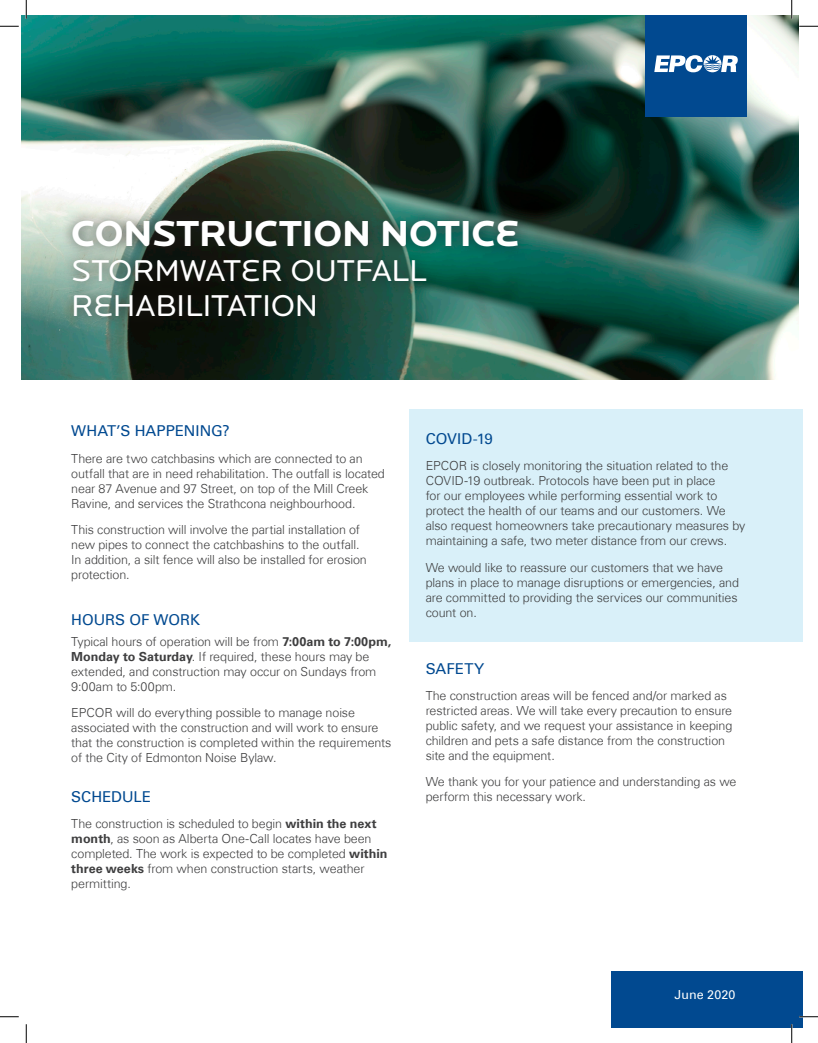
<style>
.page{position:relative;width:818px;height:1043px;background:#fff}
.page>*{position:absolute;margin:0;border:0;box-sizing:border-box;transform-origin:0 0}
.sub_title{font:700 37.5px "Locator Display";letter-spacing:-.015em;color:#fff}
.sub_title-2{font:31.25px/35px "Locator Display";letter-spacing:-.01em;color:#fff}
.body{font:15px "Univers Com 55 Roman";color:#014990}
.body_title{font:15px "Univers Com 55 Roman";color:#014990}
.body-2{font:300 12.5px/15px "Univers Com 45";letter-spacing:-.01em;color:#3e3e3f}
.body-3{font:12.5px "Univers Com 55 Roman";letter-spacing:.01em;color:#fff}
.s1{font-family:"Univers Com 65";font-weight:700}
</style>
<div class="page">
<div style="left:408px;top:409px;width:394px;height:232px;background:#d9f0f9"></div>
<img style="left:21px;top:15px;width:777px;height:364px">
<div style="left:61px;top:208px;width:468px;height:121px;background:#231f20;opacity:.75"></div>
<div style="left:611px;top:971px;width:191px;height:57px;background:#014990"></div>
<div style="left:645px;top:15px;width:101px;height:101px;background:#014990"></div>
<svg style="left:654px;top:55px;width:83px;height:17px"></svg>
<svg style="left:0;top:25px;width:19px;height:2px"></svg>
<svg style="left:799px;top:25px;width:19px;height:2px"></svg>
<svg style="left:0;top:1016px;width:19px;height:1px"></svg>
<svg style="left:799px;top:1015px;width:19px;height:2px"></svg>
<svg style="left:25px;top:0;width:2px;height:19px"></svg>
<svg style="left:25px;top:1024px;width:2px;height:18px"></svg>
<svg style="left:790px;top:0;width:2px;height:19px"></svg>
<svg style="left:790px;top:1024px;width:2px;height:18px"></svg>
<p class="sub_title" style="left:71px;top:212px;width:450px">CONSTRUCTION NOTICE</p>
<p class="sub_title-2" style="left:71px;top:254px;width:357px">STORMWATER OUTFALL<br>REHABILITATION</p>
<p class="body" style="left:71px;top:422px;width:160px">WHAT’S HAPPENING?</p>
<p class="body-2" style="left:71px;top:450px;width:315px">There are two catchbasins which are connected to an outfall that are in need rehabilitation. The outfall is located near 87 Avenue and 97 Street, on top of the Mill Creek Ravine, and services the Strathcona neighbourhood.</p>
<p class="body-2" style="left:71px;top:522px;width:297px">This construction will involve the partial installation of new pipes to connect the catchbashins to the outfall.<br>In addition, a silt fence will also be installed for erosion protection.</p>
<p class="body_title" style="left:71px;top:611px;width:130px">HOURS OF WORK</p>
<p class="body-2" style="left:71px;top:634px;width:321px">Typical hours of operation will be from <span class="s1">7:00am to 7:00pm, Monday to Saturday</span>. If required, these hours may be extended, and construction may occur on Sundays from 9:00am to 5:00pm.</p>
<p class="body-2" style="left:71px;top:705px;width:322px">EPCOR will do everything possible to manage noise associated with the construction and will work to ensure that the construction is completed within the requirements of the City of Edmonton Noise Bylaw.</p>
<p class="body" style="left:71px;top:787px;width:81px">SCHEDULE</p>
<p class="body-2" style="left:71px;top:816px;width:318px">The construction is scheduled to begin <span class="s1">within the next month</span>, as soon as Alberta One-Call locates have been completed. The work is expected to be completed <span class="s1">within three weeks</span> from when construction starts, weather permitting.</p>
<p class="body" style="left:425px;top:430px;width:69px">COVID-19</p>
<p class="body-2" style="left:425px;top:458px;width:321px">EPCOR is closely monitoring the situation related to the COVID-19 outbreak. Protocols have been put in place<br>for our employees while performing essential work to protect the health of our teams and our customers. We also request homeowners take precautionary measures by maintaining a safe, two meter distance from our crews.</p>
<p class="body-2" style="left:425px;top:559px;width:315px">We would like to reassure our customers that we have plans in place to manage disruptions or emergencies, and are committed to providing the services our communities count on.</p>
<p class="body" style="left:425px;top:659px;width:60px">SAFETY</p>
<p class="body-2" style="left:425px;top:688px;width:308px">The construction areas will be fenced and/or marked as restricted areas. We will take every precaution to ensure public safety, and we request your assistance in keeping children and pets a safe distance from the construction site and the equipment.</p>
<p class="body-2" style="left:425px;top:774px;width:312px">We thank you for your patience and understanding as we perform this necessary work.</p>
<p class="body-3" style="left:674px;top:986px;width:62px">June 2020</p>
</div>
